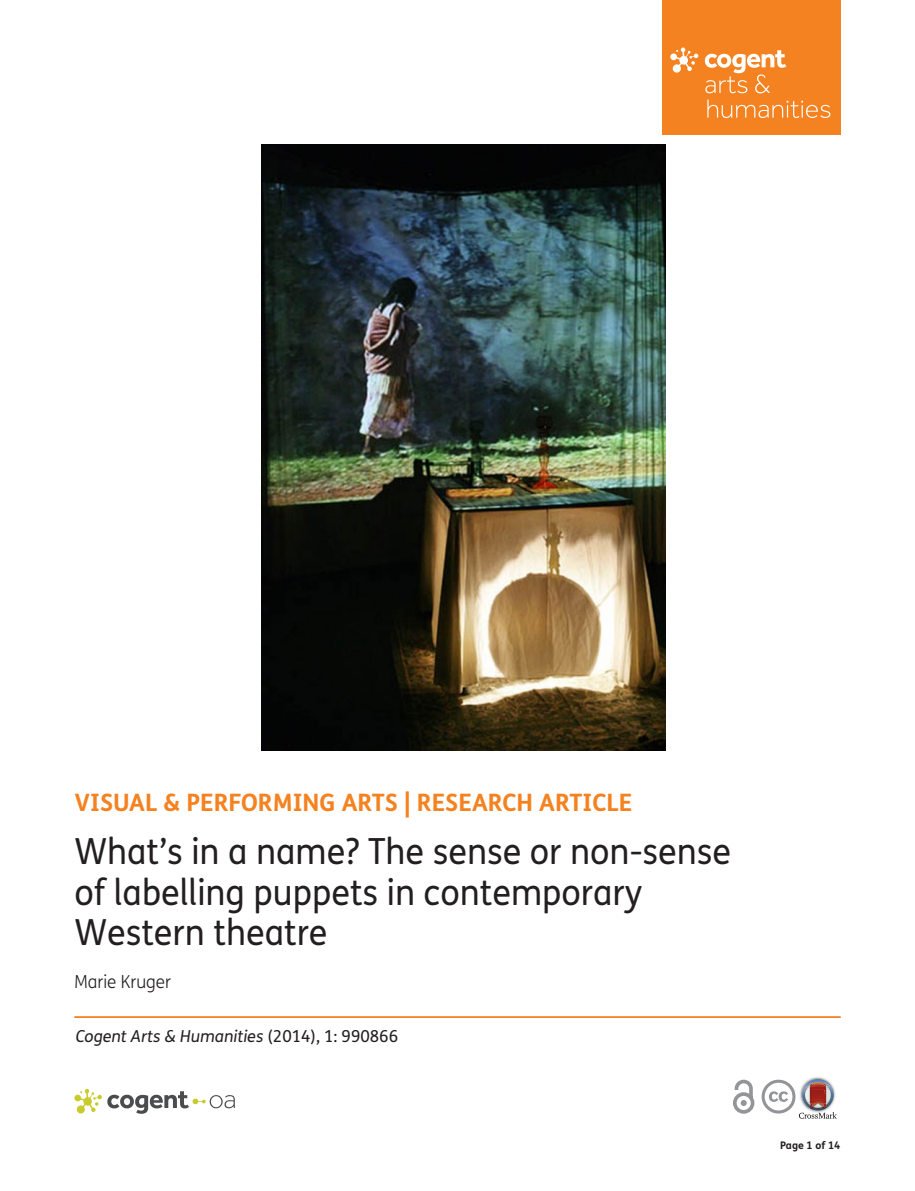
<style>
.page{position:relative;width:915px;height:1191px;background:#fff}
.page>*{position:absolute;margin:0;border:0;box-sizing:border-box;transform-origin:0 0}
.t1{font:36px/40.5px "FS Me Pro";color:#231f20;scale:.95 1}
.t2{font:700 24px "FS Me Pro";color:#f58220}
.t3{font:300 18px "FS Me Pro";color:#231f20;scale:.95 1}
.t4{font:italic 16.5px "FS Me Pro";color:#231f20}
.t5{font:700 10.5px "FS Me Pro";color:#231f20}
.s1{font-style:normal}
</style>
<div class="page">
<div style="left:661px;top:0;width:179px;height:134px;background:#f58220"></div>
<svg style="left:670px;top:48px;width:28px;height:25px"></svg>
<svg style="left:704px;top:50px;width:126px;height:68px"></svg>
<svg style="left:733px;top:1079px;width:21px;height:34px"></svg>
<hr style="left:74px;top:1016px;width:766px;height:2px;background:#f58220">
<img style="left:810px;top:1077px;width:15px;height:2px">
<svg style="left:761px;top:1079px;width:75px;height:39px"></svg>
<svg style="left:74px;top:1089px;width:161px;height:24px"></svg>
<img style="left:261px;top:145px;width:404px;height:605px">
<p class="t2" style="left:74px;top:784px;width:559px">VISUAL &amp; PERFORMING ARTS | RESEARCH ARTICLE</p>
<p class="t1" style="left:74px;top:831px;width:692px">What’s in a name? The sense or non-sense of labelling puppets in contemporary<br>Western theatre</p>
<p class="t3" style="left:74px;top:969px;width:103px">Marie Kruger</p>
<p class="t4" style="left:76px;top:1024px;width:323px">Cogent Arts &amp; Humanities <span class="s1">(2014), 1: 990866</span></p>
<p class="t5" style="left:780px;top:1137px;width:62px">Page 1 of 14</p>
</div>
